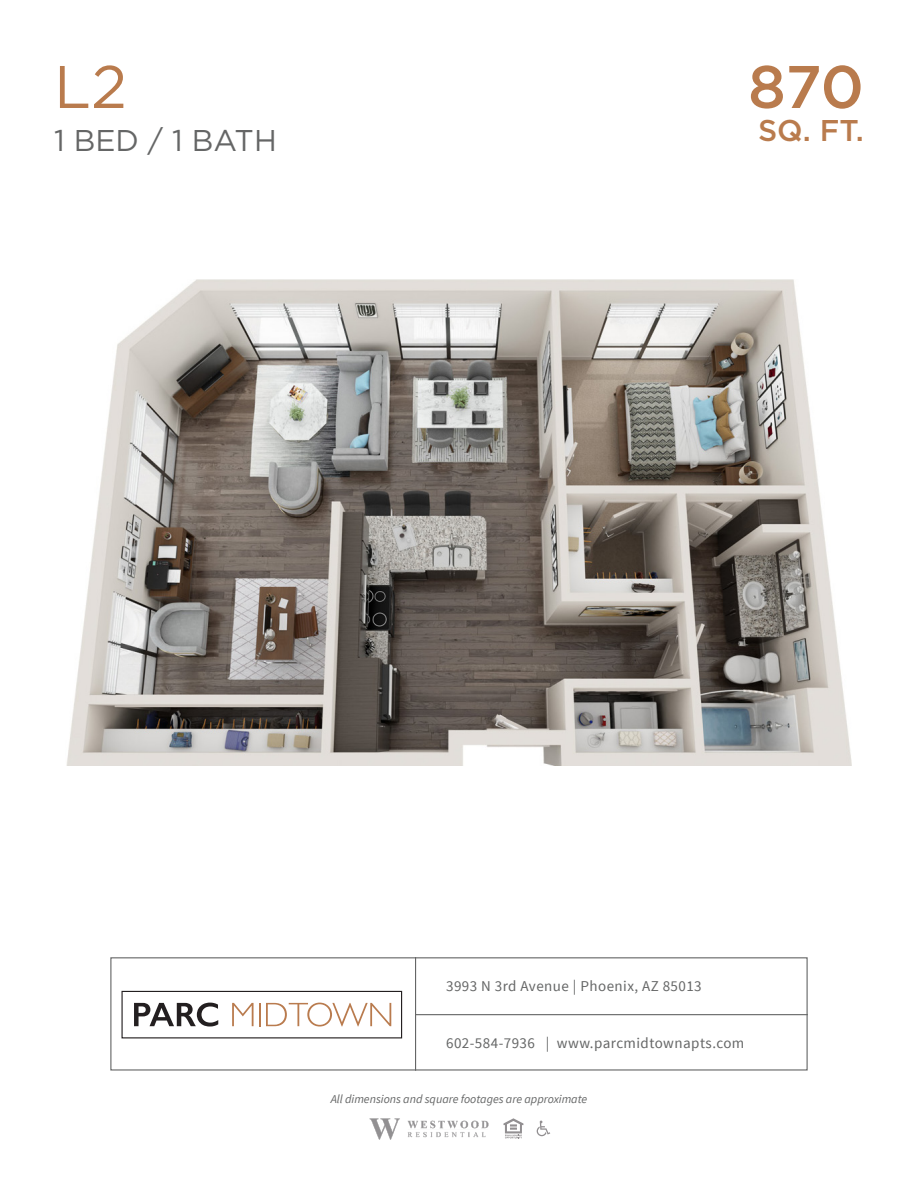
<style>
.page{position:relative;width:918px;height:1188px;background:#fff}
.page>*{position:absolute;margin:0;border:0;box-sizing:border-box;transform-origin:0 0}
.Sq_Ft_-_NUMBER{font:500 60px "Gotham HTF";color:#b97b4d}
.NAME_Sans_Serif{font:60px "Gotham HTF";color:#b97b4d}
.Floorplan_Details{font:30px "Gotham HTF";color:#656666}
.Sq_Ft-_Text{font:500 30px "Gotham HTF";color:#b97b4d}
.t1{font:15px "Source Sans Pro";letter-spacing:.03em;color:#656666}
.t2{font:italic 12px "Source Sans Pro";color:#656666}
</style>
<div class="page">
<div style="left:110px;top:957px;width:698px;height:114px;border:1px solid #656666"></div>
<hr style="left:415px;top:957px;width:1px;height:114px;background:#656666">
<hr style="left:416px;top:1014px;width:392px;height:1px;background:#656666">
<svg style="left:134px;top:1003px;width:84px;height:24px"></svg>
<svg style="left:232px;top:1003px;width:22px;height:23px"></svg>
<hr style="left:259px;top:1003px;width:2px;height:23px;background:#b97b4e">
<svg style="left:266px;top:1003px;width:125px;height:24px"></svg>
<div style="left:122px;top:991px;width:280px;height:47px;border:1px solid #231f20"></div>
<svg style="left:537px;top:1121px;width:13px;height:15px"></svg>
<svg style="left:503px;top:1118px;width:20px;height:20px"></svg>
<img style="left:369px;top:1118px;width:120px;height:22px">
<img style="left:66px;top:280px;width:785px;height:486px">
<p class="NAME_Sans_Serif" style="left:54px;top:54px;width:75px">L2</p>
<p class="Sq_Ft_-_NUMBER" style="left:748px;top:53px;width:117px">870</p>
<p class="Sq_Ft-_Text" style="left:758px;top:114px;width:107px">SQ. FT.</p>
<p class="Floorplan_Details" style="left:54px;top:123px;width:224px">1 BED / 1 BATH</p>
<p class="t1" style="left:446px;top:977px;width:257px">3993 N 3rd Avenue | Phoenix, AZ 85013</p>
<p class="t1" style="left:446px;top:1033px;width:300px">602-584-7936 | www.parcmidtownapts.com</p>
<p class="t2" style="left:331px;top:1091px;width:258px">All dimensions and square footages are approximate</p>
</div>
